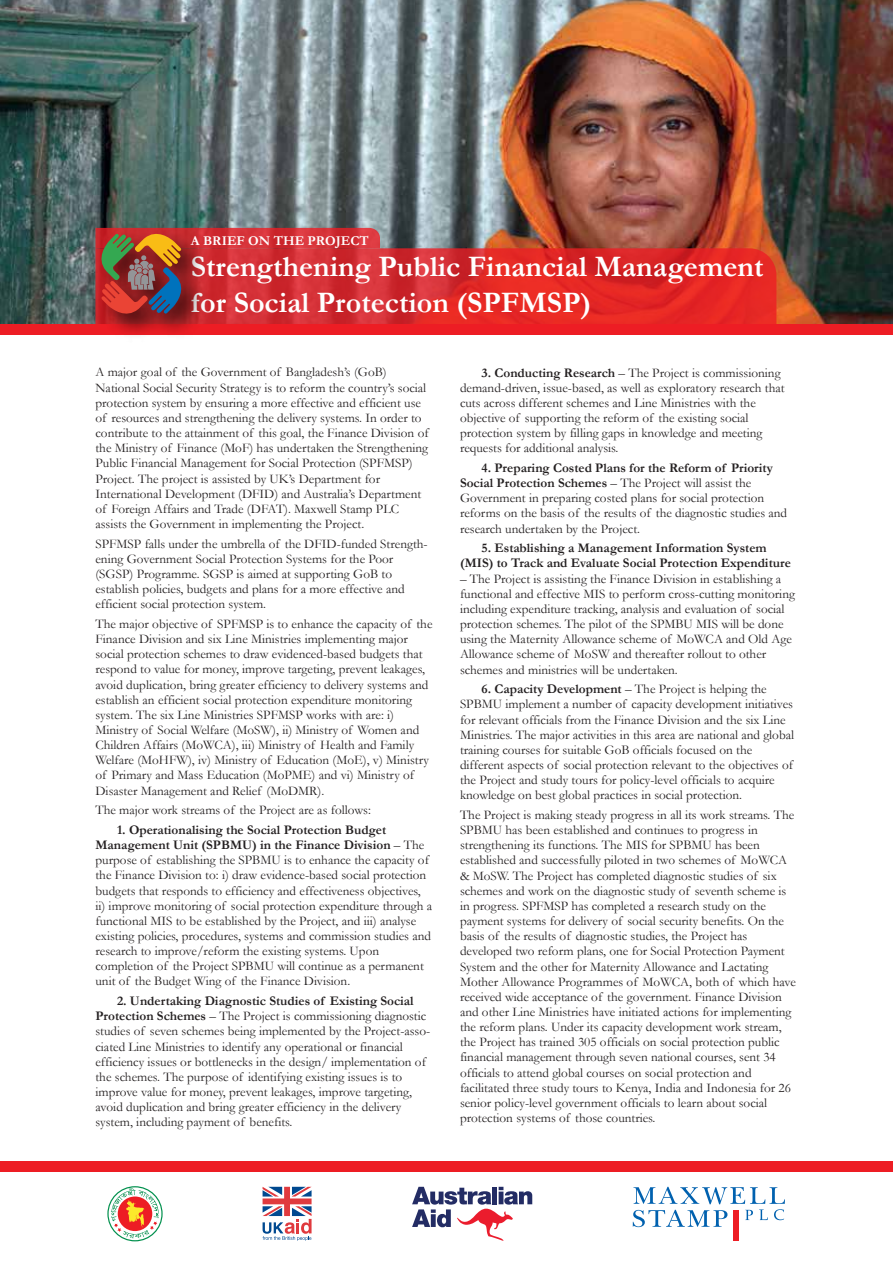
<style>
.page{position:relative;width:893px;height:1263px;background:#fff}
.page>*{position:absolute;margin:0;border:0;box-sizing:border-box;transform-origin:0 0}
.t1{font:700 30px/36px "Garamond";color:#fff}
.t2{font:700 13.5px "Garamond";color:#fff}
.t3{font:13.2px/15.1px "Garamond";color:#231f20}
.t4{font:700 13.2px/15.1px "Garamond";color:#231f20;text-align:center}
.s1{font-weight:700}
</style>
<div class="page">
<img style="left:0;top:0;width:893px;height:324px">
<div style="left:0;top:324px;width:893px;height:11px;background:#ed1d24"></div>
<div style="left:0;top:1161px;width:893px;height:11px;background:#ed1d24"></div>
<svg style="left:108px;top:1187px;width:54px;height:54px"></svg>
<div style="left:107px;top:1186px;width:56px;height:55px;border:1px solid #00904d;border-radius:50%"></div>
<svg style="left:111px;top:1188px;width:48px;height:51px"></svg>
<svg style="left:263px;top:1187px;width:49px;height:54px"></svg>
<svg style="left:412px;top:1187px;width:120px;height:54px"></svg>
<svg style="left:214px;top:248px;width:562px;height:76px;background:#df2827"></svg>
<img style="left:89px;top:222px;width:125px;height:112px">
<svg style="left:95px;top:228px;width:285px;height:91px;background:#bc3737"></svg>
<svg style="left:633px;top:1187px;width:152px;height:40px"></svg>
<div style="left:733px;top:1210px;width:5px;height:31px;background:#ed1d24"></div>
<p class="t2" style="left:191px;top:231px;width:179px">A BRIEF ON THE PROJECT</p>
<h1 class="t1" style="left:191px;top:248px;width:574px">Strengthening Public Financial Management for Social Protection (SPFMSP)</h1>
<p class="t3" style="left:95px;top:364px;width:335px">A major goal of the Government of Bangladesh’s (GoB)<br>National Social Security Strategy is to reform the country’s social protection system by ensuring a more effective and efficient use of resources and strengthening the delivery systems. In order to contribute to the attainment of this goal, the Finance Division of the Ministry of Finance (MoF) has undertaken the Strengthening Public Financial Management for Social Protection (SPFMSP)<br>Project. The project is assisted by UK’s Department for International Development (DFID) and Australia’s Department of Foreign Affairs and Trade (DFAT). Maxwell Stamp PLC assists the Government in implementing the Project.</p>
<p class="t3" style="left:95px;top:535px;width:334px">SPFMSP falls under the umbrella of the DFID-funded Strength&shy;ening Government Social Protection Systems for the Poor (SGSP) Programme. SGSP is aimed at supporting GoB to establish policies, budgets and plans for a more effective and efficient social protection system.</p>
<p class="t3" style="left:95px;top:616px;width:339px">The major objective of SPFMSP is to enhance the capacity of the Finance Division and six Line Ministries implementing major social protection schemes to draw evidenced-based budgets that respond to value for money, improve targeting, prevent leakages, avoid duplication, bring greater efficiency to delivery systems and establish an efficient social protection expenditure monitoring system. The six Line Ministries SPFMSP works with are: i)<br>Ministry of Social Welfare (MoSW), ii) Ministry of Women and Children Affairs (MoWCA), iii) Ministry of Health and Family Welfare (MoHFW), iv) Ministry of Education (MoE), v) Ministry of Primary and Mass Education (MoPME) and vi) Ministry of Disaster Management and Relief (MoDMR).</p>
<p class="t3" style="left:95px;top:802px;width:277px">The major work streams of the Project are as follows:</p>
<p class="t3" style="left:95px;top:822px;width:338px;text-indent:22px"><span class="s1">1. Operationalising the Social Protection Budget Management Unit (SPBMU) in the Finance Division</span> – The purpose of establishing the SPBMU is to enhance the capacity of the Finance Division to: i) draw evidence-based social protection budgets that responds to efficiency and effectiveness objectives, ii) improve monitoring of social protection expenditure through a functional MIS to be established by the Project, and iii) analyse existing policies, procedures, systems and commission studies and research to improve/reform the existing systems. Upon completion of the Project SPBMU will continue as a permanent unit of the Budget Wing of the Finance Division.</p>
<p class="t3" style="left:95px;top:993px;width:336px;text-indent:22px"><span class="s1">2. Undertaking Diagnostic Studies of Existing Social Protection Schemes</span> – The Project is commissioning diagnostic studies of seven schemes being implemented by the Project-asso&shy;ciated Line Ministries to identify any operational or financial efficiency issues or bottlenecks in the design/ implementation of the schemes. The purpose of identifying existing issues is to improve value for money, prevent leakages, improve targeting, avoid duplication and bring greater efficiency in the delivery system, including payment of benefits.</p>
<p class="t3" style="left:460px;top:364px;width:326px;text-indent:22px"><span class="s1">3. Conducting Research</span> – The Project is commissioning demand-driven, issue-based, as well as exploratory research that cuts across different schemes and Line Ministries with the objective of supporting the reform of the existing social protection system by filling gaps in knowledge and meeting requests for additional analysis.</p>
<p class="t3" style="left:460px;top:460px;width:329px;text-indent:22px"><span class="s1">4. Preparing Costed Plans for the Reform of Priority Social Protection Schemes</span> – The Project will assist the Government in preparing costed plans for social protection reforms on the basis of the results of the diagnostic studies and research undertaken by the Project.</p>
<p class="t4" style="left:460px;top:541px;width:332px">5. Establishing a Management Information System<br>(MIS) to Track and Evaluate Social Protection Expenditure</p>
<p class="t3" style="left:460px;top:570px;width:336px">– The Project is assisting the Finance Division in establishing a functional and effective MIS to perform cross-cutting monitoring including expenditure tracking, analysis and evaluation of social protection schemes. The pilot of the SPMBU MIS will be done using the Maternity Allowance scheme of MoWCA and Old Age Allowance scheme of MoSW and thereafter rollout to other schemes and ministries will be undertaken.</p>
<p class="t3" style="left:460px;top:681px;width:336px;text-indent:22px"><span class="s1">6. Capacity Development</span> – The Project is helping the SPBMU implement a number of capacity development initiatives for relevant officials from the Finance Division and the six Line Ministries. The major activities in this area are national and global training courses for suitable GoB officials focused on the different aspects of social protection relevant to the objectives of the Project and study tours for policy-level officials to acquire knowledge on best global practices in social protection.</p>
<p class="t3" style="left:460px;top:807px;width:338px">The Project is making steady progress in all its work streams. The SPBMU has been established and continues to progress in strengthening its functions. The MIS for SPBMU has been established and successfully piloted in two schemes of MoWCA &amp; MoSW. The Project has completed diagnostic studies of six schemes and work on the diagnostic study of seventh scheme is in progress. SPFMSP has completed a research study on the payment systems for delivery of social security benefits. On the basis of the results of diagnostic studies, the Project has developed two reform plans, one for Social Protection Payment System and the other for Maternity Allowance and Lactating Mother Allowance Programmes of MoWCA, both of which have received wide acceptance of the government. Finance Division and other Line Ministries have initiated actions for implementing the reform plans. Under its capacity development work stream, the Project has trained 305 officials on social protection public financial management through seven national courses, sent 34 officials to attend global courses on social protection and facilitated three study tours to Kenya, India and Indonesia for 26 senior policy-level government officials to learn about social protection systems of those countries.</p>
</div>
